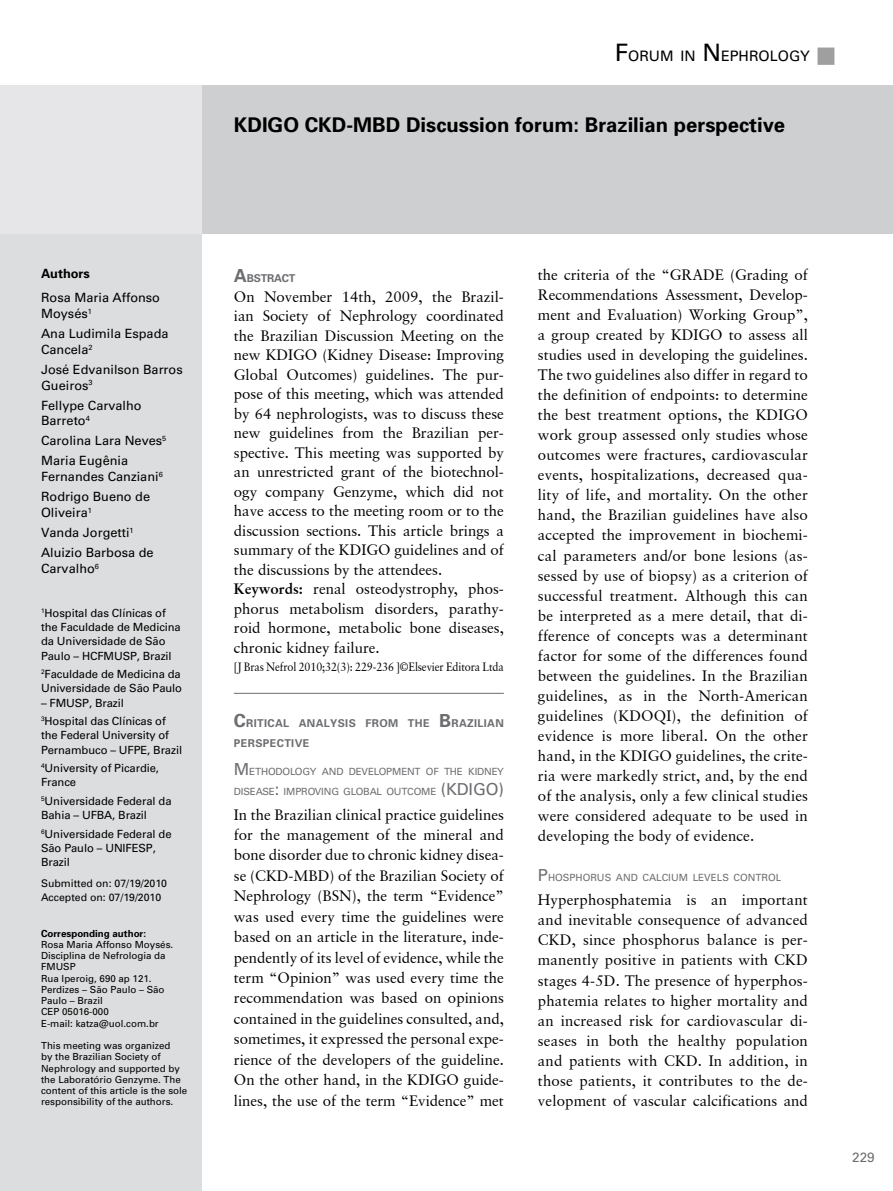
<style>
.page{position:relative;width:893px;height:1191px;background:#fff}
.page>*{position:absolute;margin:0;border:0;box-sizing:border-box;transform-origin:0 0}
.t1{font:20.25px "Univers 65 Bold";color:#000}
.t2{font:16.5px "Univers LT Std SC600";color:#6d6e71}
.t3{font:15px/20.1px "Garamond Retrospective S Si";color:#000;text-align:justify}
.t4{font:14.4px "Univers LT Std SC600";color:#000}
.t5{font:13.5px "Univers LT Std";color:#6d6e71}
.t6{font:12.75px/15.8px "Univers LT Std";color:#000}
.t7{font:12.75px "Univers 65 Bold";color:#000}
.t8{font:12px "Garamond Retrospective S Si";letter-spacing:-.01em;color:#000;scale:.9 1}
.t9{font:11.25px/14.2px "Univers LT Std";letter-spacing:-.01em;color:#000}
.t10{font:10.8px/20px "Univers 65 Bold SC600";letter-spacing:.035em;color:#6d6e71}
.t11{font:10.5px/13.5px "Univers 55";color:#000}
.t12{font:9.9px/19.8px "Univers LT Std SC600";letter-spacing:-.015em;color:#6d6e71}
.t13{font:9.75px/11.2px "Univers 55";color:#000}
.t14{font:9.75px "Univers 65 Bold";color:#000}
.s1{font-size:24px}
.s2{font-size:18px}
.s3{font-weight:700}
.s4{font-size:16.5px}
</style>
<div class="page">
<div style="left:0;top:85px;width:202px;height:1106px;background:#dcddde"></div>
<div style="left:0;top:85px;width:893px;height:148px;background:linear-gradient(to right,#e0e0e2,#c6c8c9)"></div>
<div style="left:818px;top:48px;width:16px;height:16px;background:#9f9f9f"></div>
<hr style="left:234px;top:693px;width:270px;height:1px;background:#6d6e71">
<p class="t4" style="left:615px;top:48px;width:196px"><span class="s1">F</span>ORUM IN <span class="s1">N</span> EPHROLOGY</p>
<h1 class="t1" style="left:234px;top:113px;width:553px">KDIGO CKD-MBD Discussion forum: Brazilian perspective</h1>
<p class="t7" style="left:41px;top:266px;width:50px">Authors</p>
<p class="t6" style="left:41px;top:290px;width:121px">Rosa Maria Affonso<br>Moysés<sup>1</sup></p>
<p class="t6" style="left:41px;top:326px;width:129px">Ana Ludimila Espada<br>Cancela<sup>2</sup></p>
<p class="t6" style="left:41px;top:361px;width:143px">José Edvanilson Barros<br>Gueiros<sup>3</sup></p>
<p class="t6" style="left:41px;top:397px;width:102px">Fellype Carvalho<br>Barreto<sup>4</sup></p>
<p class="t6" style="left:41px;top:431px;width:127px;line-height:20px">Carolina Lara Neves<sup>5<br></sup>Maria Eugênia</p>
<p class="t6" style="left:41px;top:467px;width:123px;line-height:20px">Fernandes Canziani<sup>6<br></sup>Rodrigo Bueno de</p>
<p class="t6" style="left:41px;top:502px;width:114px;line-height:20px">Oliveira<sup>1<br></sup>Vanda Jorgetti<sup>1<br></sup>Aluizio Barbosa de</p>
<p class="t6" style="left:41px;top:561px;width:59px">Carvalho<sup>6</sup></p>
<p class="t9" style="left:41px;top:605px;width:141px"><sup>1</sup>Hospital das Clínicas of the Faculdade de Medicina da Universidade de São<br>Paulo – HCFMUSP, Brazil</p>
<p class="t9" style="left:41px;top:667px;width:143px"><sup>2</sup>Faculdade de Medicina da<br>Universidade de São Paulo</p>
<p class="t9" style="left:41px;top:693px;width:126px;line-height:18.5px">– FMUSP, Brazil<br><sup>3</sup>Hospital das Clínicas of</p>
<p class="t9" style="left:41px;top:728px;width:143px">the Federal University of<br>Pernambuco – UFPE, Brazil</p>
<p class="t9" style="left:41px;top:761px;width:120px"><sup>4</sup>University of Picardie,<br>France</p>
<p class="t9" style="left:41px;top:793px;width:132px"><sup>5</sup>Universidade Federal da<br>Bahia – UFBA, Brazil</p>
<p class="t9" style="left:41px;top:826px;width:132px"><sup>6</sup>Universidade Federal de<br>São Paulo – UNIFESP,<br>Brazil</p>
<p class="t11" style="left:41px;top:876px;width:128px">Submitted on: 07/19/2010<br>Accepted on: 07/19/2010</p>
<p class="t14" style="left:41px;top:927px;width:107px">Corresponding author:</p>
<p class="t13" style="left:41px;top:939px;width:134px">Rosa Maria Affonso Moysés.<br>Disciplina de Nefrologia da<br>FMUSP<br>Rua Iperoig, 690 ap 121.<br>Perdizes – São Paulo – São<br>Paulo – Brazil<br>CEP 05016-000<br>E-mail: katza@uol.com.br</p>
<p class="t13" style="left:41px;top:1040px;width:148px">This meeting was organized<br>by the Brazilian Society of<br>Nephrology and supported by the Laboratório Genzyme. The content of this article is the sole responsibility of the authors.</p>
<p class="t10" style="left:234px;top:268px;width:63px"><span class="s2">A</span>BSTRACT</p>
<p class="t3" style="left:234px;top:286px;width:272px;line-height:19.5px;text-align:left">On November 14th, 2009, the Brazil&shy;ian Society of Nephrology coordinated the Brazilian Discussion Meeting on the new KDIGO (Kidney Disease: Improving Global Outcomes) guidelines. The pur&shy;pose of this meeting, which was attended by 64 nephrologists, was to discuss these new guidelines from the Brazilian per&shy;spective. This meeting was supported by an unrestricted grant of the biotechnol&shy;ogy company Genzyme, which did not have access to the meeting room or to the discussion sections. This article brings a summary of the KDIGO guidelines and of the discussions by the attendees.<br><span class="s3">Keywords:</span> renal osteodystrophy, phos&shy;phorus metabolism disorders, parathy&shy;roid hormone, metabolic bone diseases, chronic kidney failure.</p>
<p class="t8" style="left:234px;top:659px;width:301px">[J Bras Nefrol 2010;32(3): 229-236 ]©Elsevier Editora Ltda</p>
<p class="t10" style="left:234px;top:713px;width:271px"><span class="s2">C</span>RITICAL ANALYSIS FROM THE <span class="s2">B</span> RAZILIAN<br>PERSPECTIVE</p>
<p class="t12" style="left:234px;top:761px;width:271px"><span class="s4">M</span> ETHODOLOGY AND DEVELOPMENT OF THE KIDNEY<br>DISEASE<span class="s4">:</span> IMPROVING GLOBAL OUTCOME <span class="s4">(KDIGO</span></p>
<p class="t2" style="left:498px;top:779px;width:7px">)</p>
<p class="t3" style="left:234px;top:804px;width:272px">In the Brazilian clinical practice guidelines for the management of the mineral and bone disorder due to chronic kidney disea&shy;se (CKD-MBD) of the Brazilian Society of Nephrology (BSN), the term “Evidence” was used every time the guidelines were based on an article in the literature, inde&shy;pendently of its level of evidence, while the term “Opinion” was used every time the recommendation was based on opinions contained in the guidelines consulted, and, sometimes, it expressed the personal expe&shy;rience of the developers of the guideline.<br>On the other hand, in the KDIGO guide&shy;lines, the use of the term “Evidence” met</p>
<p class="t3" style="left:538px;top:264px;width:272px">the criteria of the “GRADE (Grading of Recommendations Assessment, Develop&shy;ment and Evaluation) Working Group”, a group created by KDIGO to assess all studies used in developing the guidelines.<br>The two guidelines also differ in regard to the definition of endpoints: to determine the best treatment options, the KDIGO work group assessed only studies whose outcomes were fractures, cardiovascular events, hospitalizations, decreased qua&shy;lity of life, and mortality. On the other hand, the Brazilian guidelines have also accepted the improvement in biochemi&shy;cal parameters and/or bone lesions (as&shy;sessed by use of biopsy) as a criterion of successful treatment. Although this can be interpreted as a mere detail, that di&shy;fference of concepts was a determinant factor for some of the differences found between the guidelines. In the Brazilian guidelines, as in the North-American guidelines (KDOQI), the definition of evidence is more liberal. On the other hand, in the KDIGO guidelines, the crite&shy;ria were markedly strict, and, by the end of the analysis, only a few clinical studies were considered adequate to be used in developing the body of evidence.</p>
<p class="t12" style="left:538px;top:867px;width:245px"><span class="s4">P</span>HOSPHORUS AND CALCIUM LEVELS CONTROL</p>
<p class="t3" style="left:538px;top:889px;width:272px">Hyperphosphatemia is an important and inevitable consequence of advanced CKD, since phosphorus balance is per&shy;manently positive in patients with CKD stages 4-5D. The presence of hyperphos&shy;phatemia relates to higher mortality and an increased risk for cardiovascular di&shy;seases in both the healthy population and patients with CKD. In addition, in those patients, it contributes to the de&shy;velopment of vascular calcifications and</p>
<p class="t5" style="left:852px;top:1149px;width:24px">229</p>
</div>
